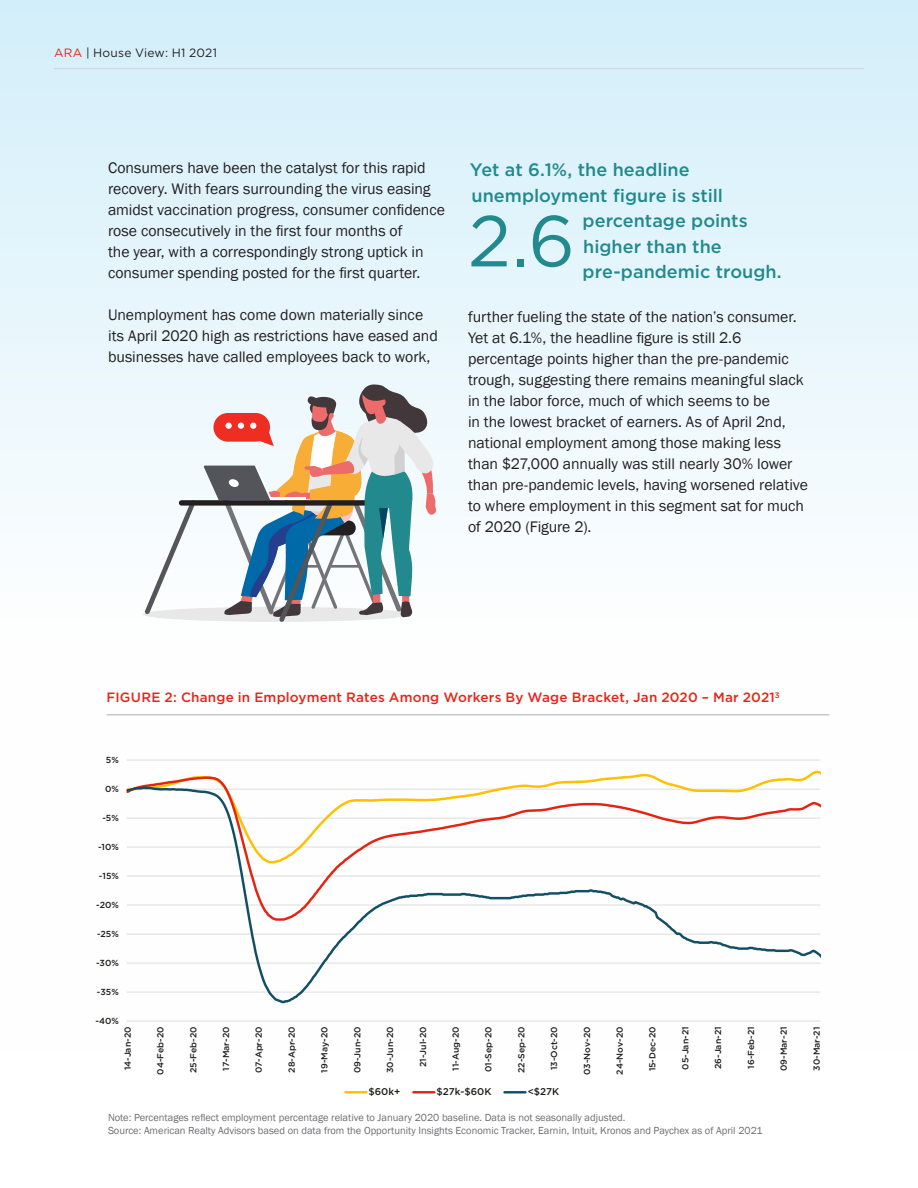
<style>
.page{position:relative;width:918px;height:1188px;background:#fff}
.page>*{position:absolute;margin:0;border:0;box-sizing:border-box;transform-origin:0 0}
.t1{font:72px "Gotham";color:#22898e}
.t2{font:500 18px "Gotham";color:#22898e}
.t3{font:15.75px/21px "Franklin Gothic";color:#231f20}
.t4{font:500 13.5px "Gotham";letter-spacing:.015em;color:#e72419}
.t5{font:12px "Gotham";letter-spacing:.015em;color:#231f20}
.t6{font:10.5px "Franklin Gothic";color:#6c6d70}
.t7{font:500 9.9px "Gotham";color:#1d1d1b}
.t8{font:500 8.85px "Gotham";color:#1d1d1b}
.s1{color:#e72419}
</style>
<div class="page">
<div style="left:0;top:0;width:918px;height:1050px;background:linear-gradient(to bottom,#d9f1fb,#fff)"></div>
<hr style="left:107px;top:714px;width:722px;height:1px;background:#cac8cb">
<hr style="left:54px;top:68px;width:810px;height:1px;background:#d1d2d4">
<div style="left:143px;top:607px;width:268px;height:15px;background:#e8e8e8;border-radius:50%"></div>
<svg style="left:145px;top:500px;width:51px;height:114px"></svg>
<div style="left:179px;top:500px;width:191px;height:6px;background:#231f20;border-radius:3px"></div>
<svg style="left:204px;top:383px;width:234px;height:239px"></svg>
<hr style="left:127px;top:1021px;width:693px;height:1px;background:#dededc">
<hr style="left:127px;top:760px;width:693px;height:1px;background:#dededc">
<svg style="left:127px;top:770px;width:693px;height:5px"></svg>
<svg style="left:127px;top:775px;width:693px;height:10px"></svg>
<svg style="left:127px;top:785px;width:693px;height:219px"></svg>
<hr style="left:345px;top:1091px;width:21px;height:3px;background:#ffc000">
<hr style="left:413px;top:1091px;width:21px;height:3px;background:#e42313">
<hr style="left:504px;top:1091px;width:21px;height:3px;background:#134f64">
<p class="t5" style="left:54px;top:45px;width:165px"><span class="s1">ARA</span> | House View: H1 2021</p>
<p class="t3" style="left:108px;top:158px;width:339px">Consumers have been the catalyst for this rapid recovery. With fears surrounding the virus easing amidst vaccination progress, consumer confidence rose consecutively in the first four months of<br>the year, with a correspondingly strong uptick in consumer spending posted for the first quarter.</p>
<p class="t3" style="left:108px;top:305px;width:331px">Unemployment has come down materially since its April 2020 high as restrictions have eased and businesses have called employees back to work,</p>
<p class="t3" style="left:468px;top:306px;width:342px">further fueling the state of the nation’s consumer.<br>Yet at 6.1%, the headline figure is still 2.6 percentage points higher than the pre-pandemic trough, suggesting there remains meaningful slack in the labor force, much of which seems to be<br>in the lowest bracket of earners. As of April 2nd, national employment among those making less than $27,000 annually was still nearly 30% lower than pre-pandemic levels, having worsened relative to where employment in this segment sat for much of 2020 (Figure 2).</p>
<p class="t2" style="left:470px;top:158px;width:221px">Yet at 6.1%, the headline</p>
<p class="t2" style="left:472px;top:184px;width:253px">unemployment figure is still</p>
<p class="t2" style="left:583px;top:209px;width:167px">percentage points</p>
<p class="t2" style="left:583px;top:235px;width:140px">higher than the</p>
<p class="t1" style="left:468px;top:195px;width:109px">2.6</p>
<p class="t2" style="left:583px;top:260px;width:201px">pre-pandemic trough.</p>
<p class="t4" style="left:107px;top:688px;width:675px">FIGURE 2: Change in Employment Rates Among Workers By Wage Bracket, Jan 2020 – Mar 2021<sup>3</sup></p>
<p class="t8" style="left:106px;top:754px;width:14px">5%</p>
<p class="t8" style="left:105px;top:783px;width:15px">0%</p>
<p class="t8" style="left:102px;top:812px;width:18px">-5%</p>
<p class="t8" style="left:98px;top:841px;width:22px">-10%</p>
<p class="t8" style="left:99px;top:870px;width:21px">-15%</p>
<p class="t8" style="left:96px;top:899px;width:24px">-20%</p>
<p class="t8" style="left:97px;top:928px;width:23px">-25%</p>
<p class="t8" style="left:96px;top:957px;width:24px">-30%</p>
<p class="t8" style="left:97px;top:986px;width:23px">-35%</p>
<p class="t8" style="left:96px;top:1015px;width:25px">-40%</p>
<p class="t8" style="left:122px;top:1070px;width:45px;rotate:-90deg">14-Jan-20</p>
<p class="t8" style="left:155px;top:1075px;width:50px;rotate:-90deg">04-Feb-20</p>
<p class="t8" style="left:187px;top:1073px;width:48px;rotate:-90deg">25-Feb-20</p>
<p class="t8" style="left:220px;top:1071px;width:45px;rotate:-90deg">17-Mar-20</p>
<p class="t8" style="left:253px;top:1073px;width:48px;rotate:-90deg">07-Apr-20</p>
<p class="t8" style="left:286px;top:1073px;width:48px;rotate:-90deg">28-Apr-20</p>
<p class="t8" style="left:319px;top:1073px;width:47px;rotate:-90deg">19-May-20</p>
<p class="t8" style="left:351px;top:1073px;width:48px;rotate:-90deg">09-Jun-20</p>
<p class="t8" style="left:384px;top:1073px;width:48px;rotate:-90deg">30-Jun-20</p>
<p class="t8" style="left:417px;top:1067px;width:42px;rotate:-90deg">21-Jul-20</p>
<p class="t8" style="left:450px;top:1071px;width:45px;rotate:-90deg">11-Aug-20</p>
<p class="t8" style="left:483px;top:1072px;width:47px;rotate:-90deg">01-Sep-20</p>
<p class="t8" style="left:516px;top:1073px;width:48px;rotate:-90deg">22-Sep-20</p>
<p class="t8" style="left:548px;top:1070px;width:45px;rotate:-90deg">13-Oct-20</p>
<p class="t8" style="left:581px;top:1075px;width:50px;rotate:-90deg">03-Nov-20</p>
<p class="t8" style="left:614px;top:1075px;width:50px;rotate:-90deg">24-Nov-20</p>
<p class="t8" style="left:647px;top:1071px;width:46px;rotate:-90deg">15-Dec-20</p>
<p class="t8" style="left:680px;top:1070px;width:45px;rotate:-90deg">05-Jan-21</p>
<p class="t8" style="left:712px;top:1069px;width:44px;rotate:-90deg">26-Jan-21</p>
<p class="t8" style="left:745px;top:1069px;width:44px;rotate:-90deg">16-Feb-21</p>
<p class="t8" style="left:778px;top:1071px;width:46px;rotate:-90deg">09-Mar-21</p>
<p class="t8" style="left:811px;top:1071px;width:45px;rotate:-90deg">30-Mar-21</p>
<p class="t7" style="left:369px;top:1085px;width:33px">$60k+</p>
<p class="t7" style="left:437px;top:1085px;width:57px">$27k-$60K</p>
<p class="t7" style="left:528px;top:1085px;width:33px">&lt;$27K</p>
<p class="t6" style="left:108px;top:1111px;width:519px">Note: Percentages reflect employment percentage relative to January 2020 baseline. Data is not seasonally adjusted.</p>
<p class="t6" style="left:108px;top:1124px;width:656px">Source: American Realty Advisors based on data from the Opportunity Insights Economic Tracker, Earnin, Intuit, Kronos and Paychex as of April 2021</p>
</div>
